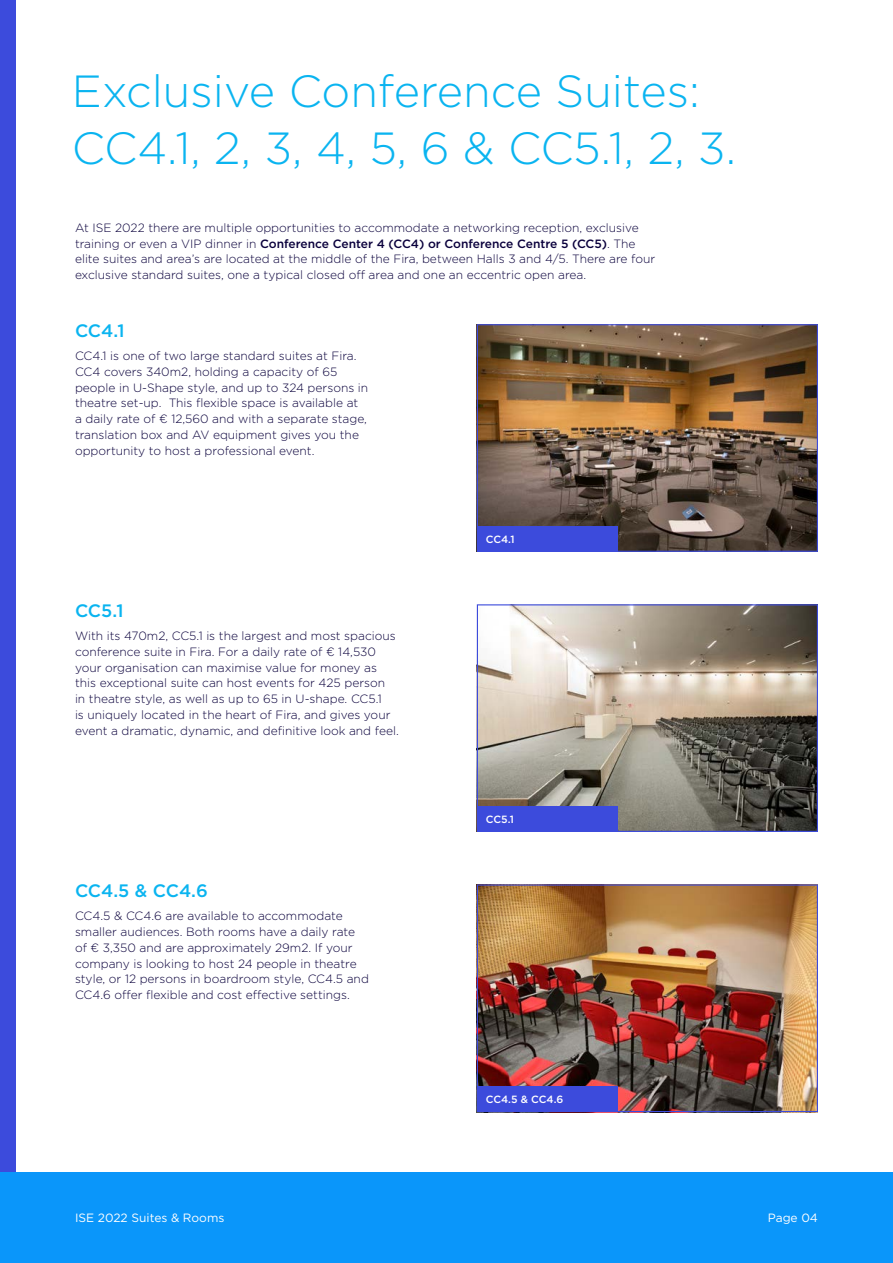
<style>
.page{position:relative;width:893px;height:1263px;background:#fff}
.page>*{position:absolute;margin:0;border:0;box-sizing:border-box;transform-origin:0 0}
.t1{font:300 45px/57px "Gotham";color:#0ab4f0}
.t2{font:500 18px "Gotham";letter-spacing:-.01em;color:#0ab4f0}
.t3{font:300 12px/15.8px "Gotham";color:#0a003c}
.t4{font:12px "Gotham";color:#fff}
.t5{font:500 10.5px "Gotham";letter-spacing:-.01em;color:#fff}
.s1{font-weight:500}
</style>
<div class="page">
<img style="left:479px;top:326px;width:337px;height:224px">
<div style="left:477px;top:324px;width:341px;height:228px;border:1px solid #3c4bdc"></div>
<div style="left:477px;top:526px;width:141px;height:26px;background:#3c4bdc"></div>
<img style="left:479px;top:606px;width:337px;height:224px">
<div style="left:477px;top:604px;width:341px;height:228px;border:1px solid #3c4bdc"></div>
<div style="left:477px;top:807px;width:141px;height:25px;background:#3c4bdc"></div>
<img style="left:479px;top:886px;width:337px;height:224px">
<div style="left:477px;top:884px;width:341px;height:228px;border:1px solid #3c4bdc"></div>
<div style="left:477px;top:1087px;width:141px;height:25px;background:#3c4bdc"></div>
<div style="left:0;top:0;width:15px;height:1173px;background:#3c4bdc"></div>
<div style="left:0;top:1173px;width:893px;height:90px;background:#0a96fa"></div>
<h1 class="t1" style="left:72px;top:61px;width:666px">Exclusive Conference Suites:<br>CC4.1, 2, 3, 4, 5, 6 &amp; CC5.1, 2, 3.</h1>
<p class="t3" style="left:75px;top:219px;width:582px">At ISE 2022 there are multiple opportunities to accommodate a networking reception, exclusive training or even a VIP dinner in <span class="s1">Conference Center 4 (CC4) or Conference Centre 5 (CC5)</span>. The elite suites and area’s are located at the middle of the Fira, between Halls 3 and 4/5. There are four exclusive standard suites, one a typical closed off area and one an eccentric open area.</p>
<h2 class="t2" style="left:75px;top:319px;width:51px">CC4.1</h2>
<p class="t3" style="left:75px;top:348px;width:295px">CC4.1 is one of two large standard suites at Fira.<br>CC4 covers 340m2, holding a capacity of 65 people in U-Shape style, and up to 324 persons in theatre set-up. This flexible space is available at<br>a daily rate of € 12,560 and with a separate stage, translation box and AV equipment gives you the opportunity to host a professional event.</p>
<h2 class="t2" style="left:75px;top:599px;width:50px">CC5.1</h2>
<p class="t3" style="left:75px;top:628px;width:325px">With its 470m2, CC5.1 is the largest and most spacious conference suite in Fira. For a daily rate of € 14,530 your organisation can maximise value for money as this exceptional suite can host events for 425 person<br>in theatre style, as well as up to 65 in U-shape. CC5.1<br>is uniquely located in the heart of Fira, and gives your event a dramatic, dynamic, and definitive look and feel.</p>
<h2 class="t2" style="left:75px;top:879px;width:134px">CC4.5 &amp; CC4.6</h2>
<p class="t3" style="left:75px;top:908px;width:295px">CC4.5 &amp; CC4.6 are available to accommodate smaller audiences. Both rooms have a daily rate of € 3,350 and are approximately 29m2. If your company is looking to host 24 people in theatre style, or 12 persons in boardroom style, CC4.5 and CC4.6 offer flexible and cost effective settings.</p>
<p class="t5" style="left:486px;top:532px;width:30px">CC4.1</p>
<p class="t5" style="left:486px;top:812px;width:30px">CC5.1</p>
<p class="t5" style="left:486px;top:1092px;width:79px">CC4.5 &amp; CC4.6</p>
<p class="t4" style="left:75px;top:1210px;width:151px">ISE 2022 Suites &amp; Rooms</p>
<p class="t4" style="left:768px;top:1210px;width:52px">Page 04</p>
</div>
